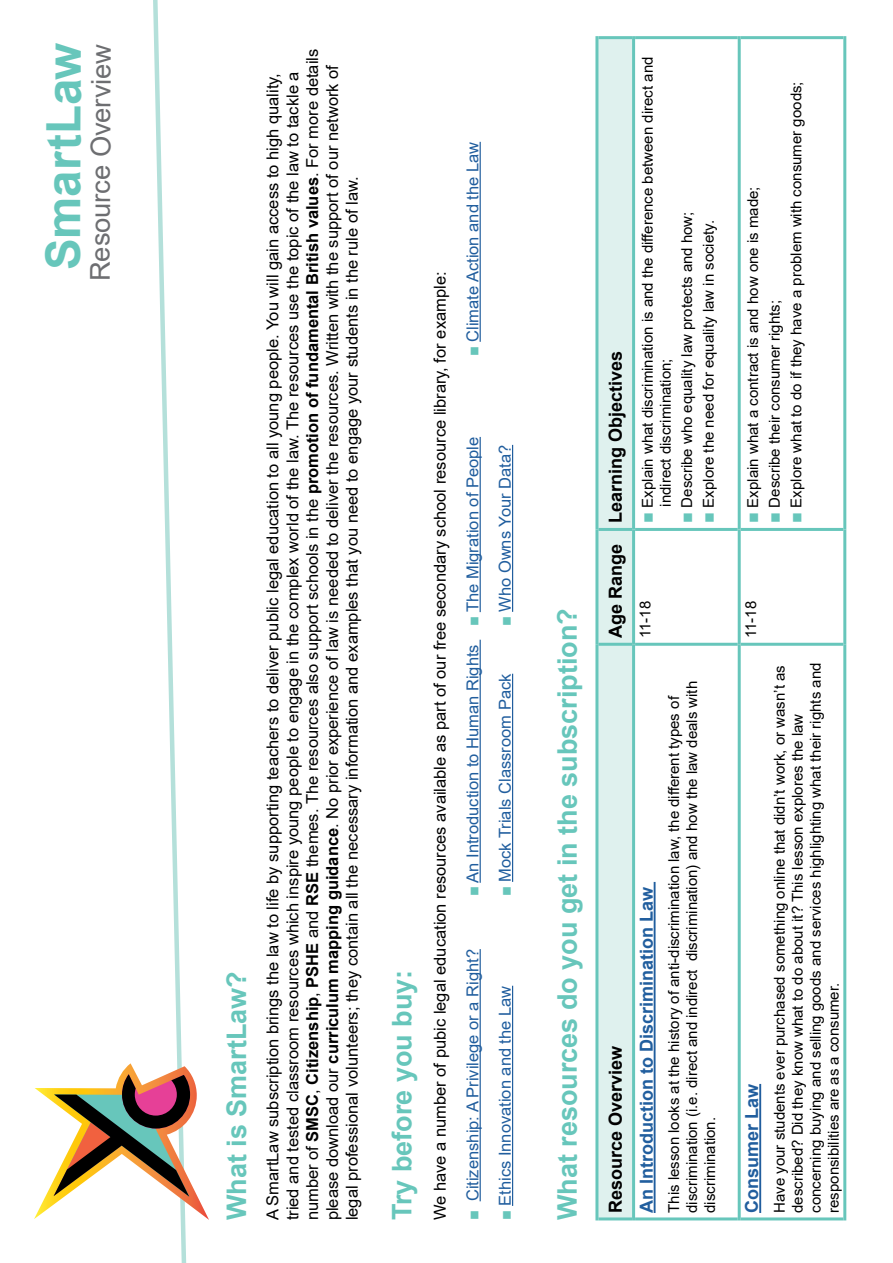
<style>
.page{position:relative;width:893px;height:1263px;background:#fff}
.page>*{position:absolute;margin:0;border:0;box-sizing:border-box;transform-origin:0 0}
.t1{font:700 47.4px "Arial";letter-spacing:-.01em;color:#67c6bb}
.t2{font:27.3px "Arial";letter-spacing:-.01em;color:#6d6e71}
.t3{font:700 27px "Arial";color:#67c6bb}
.t4{font:700 18px "Arial";color:#215e9e}
.t5{font:700 18px "Arial";color:#000}
.t6{font:16.5px/19.8px "Arial";color:#000}
.t7{font:16.5px "Arial";color:#215e9e}
.t8{font:15px/18px "Arial";color:#000}
.s1{font-weight:700}
.s2{color:#67c6bb}
.s3{font-size:18px;color:#67c6bb}
</style>
<div class="page">
<svg style="left:153px;top:0;width:34px;height:1263px"></svg>
<svg style="left:34px;top:1063px;width:175px;height:157px"></svg>
<hr style="left:480px;top:949px;width:1px;height:252px;background:#215e9e">
<hr style="left:480px;top:640px;width:1px;height:243px;background:#215e9e">
<hr style="left:480px;top:437px;width:1px;height:175px;background:#215e9e">
<hr style="left:480px;top:142px;width:1px;height:200px;background:#215e9e">
<hr style="left:512px;top:986px;width:1px;height:220px;background:#215e9e">
<hr style="left:512px;top:674px;width:1px;height:208px;background:#215e9e">
<hr style="left:512px;top:445px;width:1px;height:167px;background:#215e9e">
<div style="left:598px;top:39px;width:34px;height:1178px;background:#dff1ee"></div>
<hr style="left:595px;top:644px;width:3px;height:576px;background:#67c6bb">
<hr style="left:598px;top:1217px;width:34px;height:3px;background:#67c6bb">
<hr style="left:595px;top:529px;width:3px;height:115px;background:#67c6bb">
<hr style="left:598px;top:643px;width:34px;height:3px;background:#67c6bb">
<hr style="left:595px;top:36px;width:3px;height:493px;background:#67c6bb">
<hr style="left:598px;top:528px;width:34px;height:3px;background:#67c6bb">
<hr style="left:598px;top:36px;width:34px;height:3px;background:#67c6bb">
<hr style="left:632px;top:644px;width:3px;height:576px;background:#67c6bb">
<hr style="left:635px;top:1217px;width:103px;height:3px;background:#67c6bb">
<hr style="left:632px;top:529px;width:3px;height:115px;background:#67c6bb">
<hr style="left:635px;top:643px;width:103px;height:3px;background:#67c6bb">
<hr style="left:632px;top:36px;width:3px;height:493px;background:#67c6bb">
<hr style="left:635px;top:528px;width:103px;height:3px;background:#67c6bb">
<hr style="left:635px;top:36px;width:103px;height:3px;background:#67c6bb">
<hr style="left:738px;top:644px;width:3px;height:576px;background:#67c6bb">
<hr style="left:741px;top:1217px;width:102px;height:3px;background:#67c6bb">
<hr style="left:738px;top:529px;width:3px;height:115px;background:#67c6bb">
<hr style="left:741px;top:643px;width:102px;height:3px;background:#67c6bb">
<hr style="left:738px;top:36px;width:3px;height:493px;background:#67c6bb">
<hr style="left:741px;top:528px;width:102px;height:3px;background:#67c6bb">
<hr style="left:741px;top:36px;width:102px;height:3px;background:#67c6bb">
<hr style="left:843px;top:644px;width:3px;height:576px;background:#67c6bb">
<hr style="left:843px;top:529px;width:3px;height:115px;background:#67c6bb">
<hr style="left:843px;top:36px;width:3px;height:493px;background:#67c6bb">
<hr style="left:654px;top:882px;width:1px;height:331px;background:#215e9e">
<hr style="left:759px;top:1084px;width:2px;height:129px;background:#215e9e">
<h1 class="t1" style="left:30px;top:270px;width:229px;rotate:-90deg">SmartLaw</h1>
<h2 class="t2" style="left:82px;top:281px;width:238px;rotate:-90deg">Resource Overview</h2>
<h3 class="t3" style="left:218px;top:1220px;width:251px;rotate:-90deg">What is SmartLaw?</h3>
<p class="t6" style="left:263px;top:1220px;width:1173px;rotate:-90deg">A SmartLaw subscription brings the law to life by supporting teachers to deliver public legal education to all young people. You will gain access to high quality, tried and tested classroom resources which inspire young people to engage in the complex world of the law. The resources use the topic of the law to tackle a number of <span class="s1">SMSC</span>, <span class="s1">Citizenship</span>, <span class="s1">PSHE</span> and <span class="s1">RSE</span> themes. The resources also support schools in the <span class="s1">promotion of fundamental British values</span>. For more details please download our <span class="s1">curriculum mapping guidance</span>. No prior experience of law is needed to deliver the resources. Written with the support of our network of legal professional volunteers; they contain all the necessary information and examples that you need to engage your students in the rule of law.</p>
<h3 class="t3" style="left:383px;top:1220px;width:252px;rotate:-90deg">Try before you buy:</h3>
<p class="t6" style="left:430px;top:1220px;width:950px;rotate:-90deg">We have a number of pubic legal education resources available as part of our free secondary school resource library, for example:</p>
<p class="t7" style="left:461px;top:356px;width:216px;rotate:-90deg"><span class="s2">■</span> Climate Action and the Law</p>
<p class="t7" style="left:461px;top:896px;width:461px;rotate:-90deg"><span class="s2">■</span> An Introduction to Human Rights <span class="s2">■</span> The Migration of People</p>
<p class="t7" style="left:494px;top:626px;width:183px;rotate:-90deg"><span class="s2">■</span> Who Owns Your Data?</p>
<p class="t7" style="left:494px;top:896px;width:224px;rotate:-90deg"><span class="s2">■</span> Mock Trials Classroom Pack</p>
<p class="t7" style="left:461px;top:1220px;width:273px;rotate:-90deg"><span class="s2">■</span> Citizenship: A Privilege or a Right?</p>
<p class="t7" style="left:494px;top:1220px;width:236px;rotate:-90deg"><span class="s2">■</span> Ethics Innovation and the Law</p>
<h3 class="t3" style="left:548px;top:1220px;width:614px;rotate:-90deg">What resources do you get in the subscription?</h3>
<p class="t5" style="left:603px;top:638px;width:288px;rotate:-90deg">Age Range Learning Objectives</p>
<p class="t8" style="left:638px;top:507px;width:451px;text-indent:-17px;rotate:-90deg"><span class="s3">■</span> Explain what discrimination is and the difference between direct and indirect discrimination;</p>
<p class="t8" style="left:678px;top:523px;width:313px;rotate:-90deg"><span class="s3">■</span> Describe who equality law protects and how;</p>
<p class="t8" style="left:699px;top:523px;width:305px;rotate:-90deg"><span class="s3">■</span> Explore the need for equality law in society.</p>
<p class="t8" style="left:636px;top:638px;width:39px;rotate:-90deg">11-18</p>
<p class="t5" style="left:603px;top:1213px;width:169px;rotate:-90deg">Resource Overview</p>
<p class="t4" style="left:634px;top:1213px;width:328px;rotate:-90deg">An Introduction to Discrimination Law</p>
<p class="t8" style="left:665px;top:1213px;width:533px;rotate:-90deg">This lesson looks at the history of anti-discrimination law, the different types of discrimination (i.e. direct and indirect discrimination) and how the law deals with discrimination.</p>
<p class="t8" style="left:787px;top:523px;width:443px;rotate:-90deg"><span class="s3">■</span> Explore what to do if they have a problem with consumer goods;</p>
<p class="t8" style="left:744px;top:523px;width:338px;rotate:-90deg"><span class="s3">■</span> Explain what a contract is and how one is made;</p>
<p class="t8" style="left:765px;top:523px;width:225px;rotate:-90deg"><span class="s3">■</span> Describe their consumer rights;</p>
<p class="t8" style="left:742px;top:638px;width:39px;rotate:-90deg">11-18</p>
<p class="t4" style="left:739px;top:1213px;width:131px;rotate:-90deg">Consumer Law</p>
<p class="t8" style="left:770px;top:1213px;width:552px;rotate:-90deg">Have your students ever purchased something online that didn’t work, or wasn’t as described? Did they know what to do about it? This lesson explores the law concerning buying and selling goods and services highlighting what their rights and responsibilities are as a consumer.</p>
</div>
